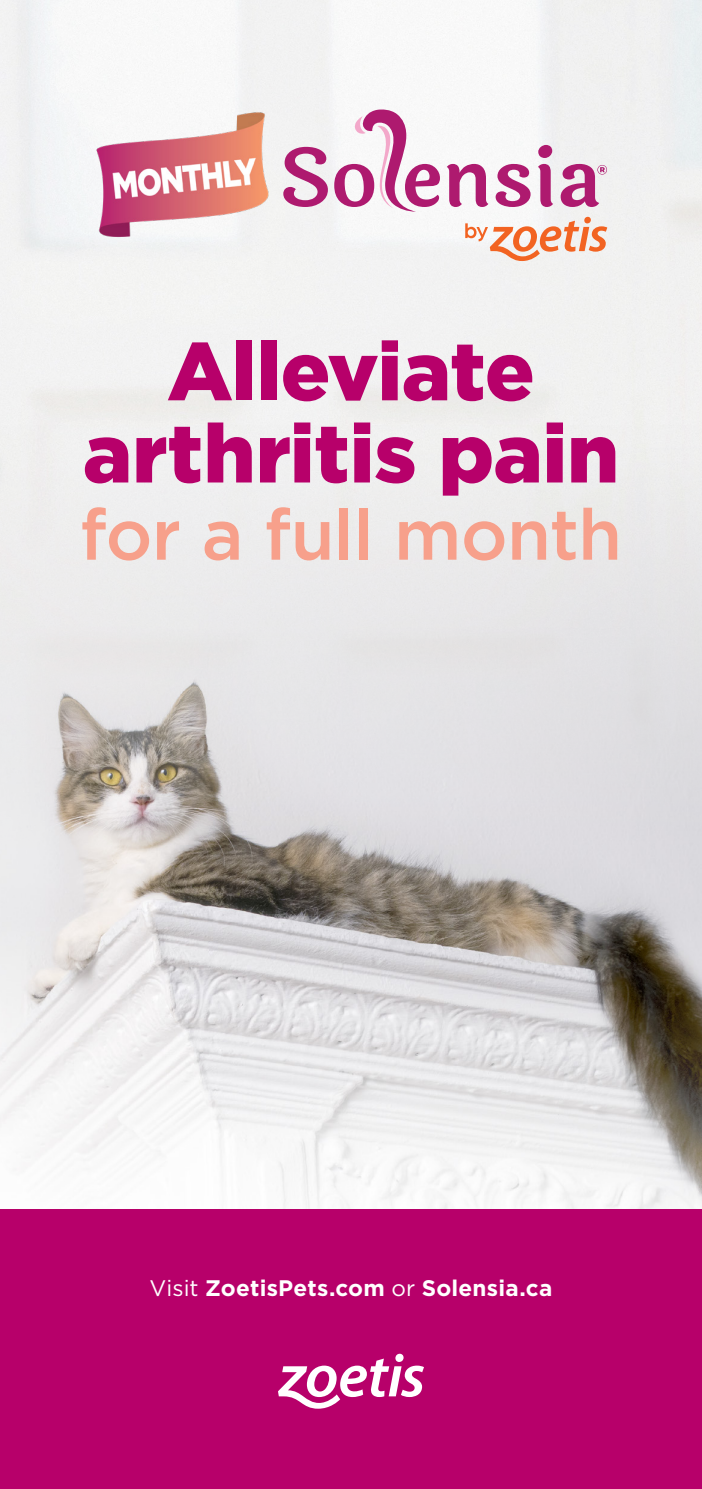
<style>
.page{position:relative;width:702px;height:1489px;background:#fff}
.page>*{position:absolute;margin:0;border:0;box-sizing:border-box;transform-origin:0 0}
.t1{font:900 82px/82.2px "Gotham Pro";letter-spacing:-.005em;color:#b7006a;text-align:center}
.t2{font:500 71.25px "Gotham Pro";letter-spacing:-.015em;color:#f7a08b}
.t3{font:700 22.5px "Gotham";letter-spacing:.01em;color:#fff}
.s1{font-weight:400}
</style>
<div class="page">
<div style="left:0;top:0;width:702px;height:425px;background:#f2f2f2"></div>
<img style="left:0;top:425px;width:702px;height:784px">
<div style="left:0;top:1209px;width:702px;height:279px;background:#b7006a"></div>
<svg style="left:395px;top:1353px;width:8px;height:8px"></svg>
<svg style="left:278px;top:1358px;width:146px;height:50px"></svg>
<img style="left:95px;top:107px;width:176px;height:133px">
<svg style="left:283px;top:147px;width:45px;height:60px"></svg>
<svg style="left:447px;top:164px;width:41px;height:43px"></svg>
<svg style="left:495px;top:164px;width:35px;height:43px"></svg>
<svg style="left:538px;top:145px;width:15px;height:62px"></svg>
<svg style="left:334px;top:109px;width:106px;height:103px"></svg>
<svg style="left:560px;top:164px;width:47px;height:43px"></svg>
<div style="left:584px;top:217px;width:7px;height:6px;background:#f26322;border-radius:50%"></div>
<svg style="left:465px;top:221px;width:142px;height:40px"></svg>
<h1 class="t1" style="left:83px;top:328px;width:537px">Alleviate arthritis pain</h1>
<h2 class="t2" style="left:80px;top:494px;width:543px">for a full month</h2>
<p class="t3" style="left:150px;top:1273px;width:404px"><span class="s1">Visit</span> ZoetisPets.com <span class="s1">or</span> Solensia.ca</p>
</div>
